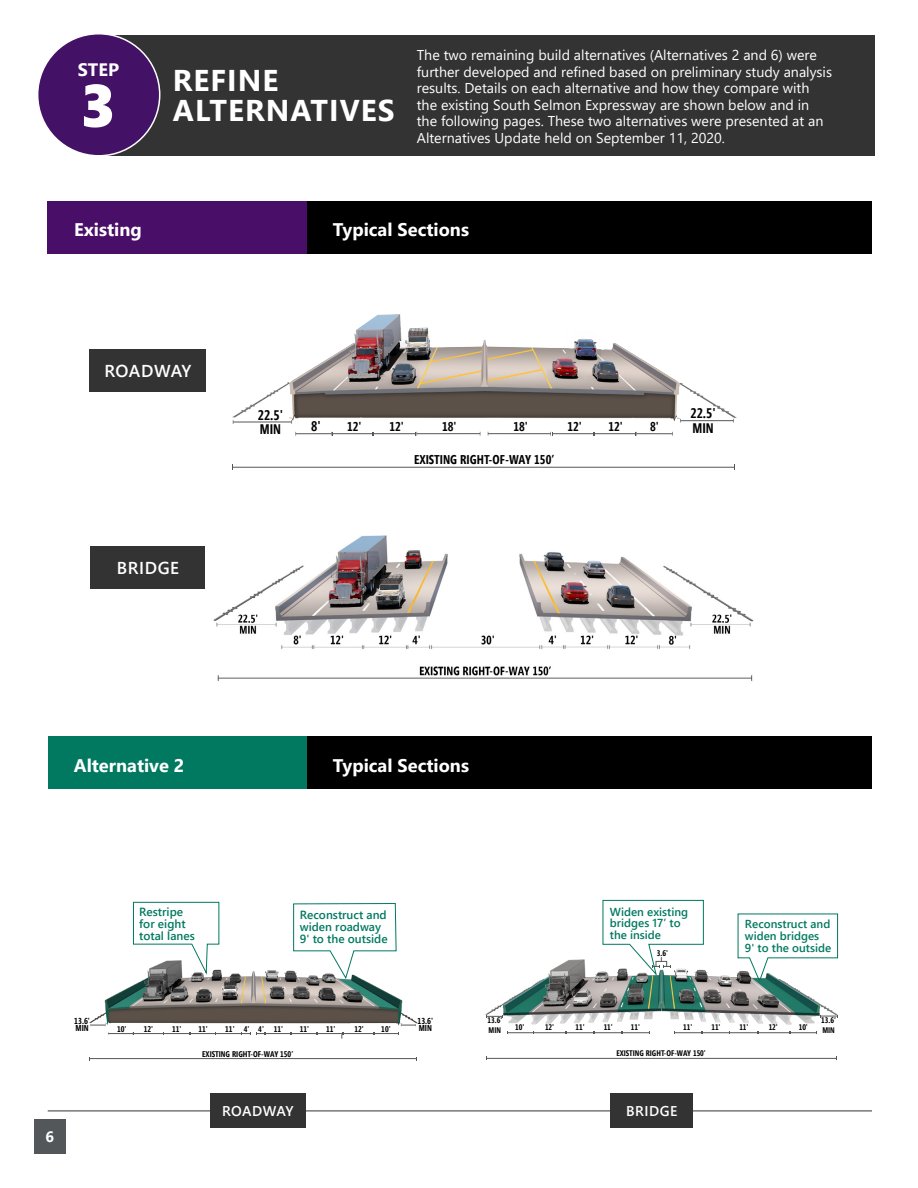
<style>
.page{position:relative;width:918px;height:1188px;background:#fff}
.page>*{position:absolute;margin:0;border:0;box-sizing:border-box;transform-origin:0 0}
.Heading_2_White{font:60px "Segoe UI Black";color:#fff}
.Heading_2_White-2{font:700 30px/30px "Segoe UI";letter-spacing:.035em;color:#fff}
.t1{font:700 18.3px "Segoe UI";color:#fff}
.Heading_2_White-3{font:700 18px "Segoe UI";color:#fff}
.H1_New{font:600 17.25px "Segoe UI";letter-spacing:.035em;color:#fff}
.t2{font:700 15px "Segoe UI";color:#fff}
.Body_Gray__Steps{font:14.25px/16.5px "Segoe UI";color:#fff}
.t3{font:600 14.1px "Segoe UI";letter-spacing:.035em;color:#fff}
.t4{font:700 13.8px/14.5px "Segoe Condensed";color:#000}
.t5{font:700 12.75px "Segoe Condensed";color:#000}
.t6{font:600 11.85px/11.9px "Segoe UI";color:#007960}
.t7{font:600 11.55px/11.6px "Segoe UI";color:#007960}
.t8{font:700 8.55px/7.1px "Segoe Condensed";color:#000}
.t9{font:700 8.25px "Segoe Condensed";color:#000}
.t10{font:700 8.1px/9.8px "Segoe Condensed";color:#000}
</style>
<div class="page">
<div style="left:34px;top:1120px;width:32px;height:34px;background:#53575a"></div>
<div style="left:98px;top:35px;width:776px;height:121px;background:#333"></div>
<img style="left:232px;top:314px;width:505px;height:122px">
<hr style="left:233px;top:467px;width:501px;height:1px;background:#53575a">
<hr style="left:296px;top:433px;width:35px;height:1px;background:#53575a">
<hr style="left:233px;top:422px;width:59px;height:1px;background:#53575a">
<hr style="left:680px;top:420px;width:54px;height:1px;background:#53575a">
<hr style="left:332px;top:433px;width:41px;height:1px;background:#53575a">
<hr style="left:374px;top:433px;width:42px;height:1px;background:#53575a">
<hr style="left:417px;top:433px;width:63px;height:1px;background:#53575a">
<hr style="left:637px;top:433px;width:35px;height:1px;background:#53575a">
<hr style="left:595px;top:433px;width:41px;height:1px;background:#53575a">
<hr style="left:552px;top:433px;width:42px;height:1px;background:#53575a">
<hr style="left:488px;top:433px;width:63px;height:1px;background:#53575a">
<img style="left:213px;top:535px;width:541px;height:146px">
<div style="left:306px;top:201px;width:566px;height:53px;background:#000"></div>
<div style="left:48px;top:201px;width:259px;height:53px;background:#490e67"></div>
<hr style="left:48px;top:1111px;width:824px;height:1px;background:#333">
<div style="left:306px;top:736px;width:566px;height:53px;background:#000"></div>
<div style="left:210px;top:1093px;width:96px;height:35px;background:#333"></div>
<div style="left:611px;top:1093px;width:82px;height:35px;background:#333"></div>
<div style="left:48px;top:736px;width:258px;height:53px;background:#007960"></div>
<img style="left:89px;top:969px;width:329px;height:66px">
<svg style="left:90px;top:1024px;width:16px;height:2px"></svg>
<svg style="left:401px;top:1024px;width:16px;height:2px"></svg>
<hr style="left:343px;top:1033px;width:31px;height:1px;background:#53575a">
<svg style="left:374px;top:1032px;width:25px;height:3px"></svg>
<hr style="left:90px;top:1058px;width:326px;height:1px;background:#53575a">
<svg style="left:108px;top:1032px;width:236px;height:7px"></svg>
<svg style="left:293px;top:903px;width:104px;height:77px"></svg>
<svg style="left:133px;top:901px;width:87px;height:75px"></svg>
<img style="left:485px;top:926px;width:354px;height:108px">
<svg style="left:486px;top:1015px;width:18px;height:3px"></svg>
<svg style="left:821px;top:1015px;width:17px;height:2px"></svg>
<hr style="left:487px;top:1058px;width:349px;height:1px;background:#53575a">
<hr style="left:534px;top:1032px;width:31px;height:1px;background:#53575a">
<svg style="left:565px;top:1032px;width:85px;height:2px"></svg>
<svg style="left:507px;top:1032px;width:28px;height:2px"></svg>
<hr style="left:758px;top:1032px;width:32px;height:1px;background:#53575a">
<svg style="left:789px;top:1032px;width:28px;height:2px"></svg>
<svg style="left:674px;top:1032px;width:85px;height:2px"></svg>
<svg style="left:737px;top:913px;width:101px;height:70px"></svg>
<svg style="left:602px;top:900px;width:102px;height:77px"></svg>
<div style="left:91px;top:546px;width:114px;height:43px;background:#333"></div>
<div style="left:90px;top:349px;width:116px;height:43px;background:#333"></div>
<div style="left:38px;top:34px;width:122px;height:122px;background:#431266;border-radius:50%"></div>
<div style="left:37px;top:33px;width:123px;height:124px;border:2px solid #fff;border-radius:50%"></div>
<p class="Heading_2_White-3" style="left:78px;top:52px;width:43px">STEP</p>
<p class="Heading_2_White" style="left:80px;top:62px;width:37px">3</p>
<p class="Heading_2_White-2" style="left:173px;top:63px;width:223px">REFINE<br>ALTERNATIVES</p>
<p class="Body_Gray__Steps" style="left:417px;top:46px;width:417px">The two remaining build alternatives (Alternatives 2 and 6) were further developed and refined based on preliminary study analysis results. Details on each alternative and how they compare with the existing South Selmon Expressway are shown below and in the following pages. These two alternatives were presented at an Alternatives Update held on September 11, 2020.</p>
<p class="t1" style="left:74px;top:213px;width:69px">Existing</p>
<p class="t1" style="left:333px;top:213px;width:138px">Typical Sections</p>
<p class="H1_New" style="left:104px;top:354px;width:89px">ROADWAY</p>
<p class="H1_New" style="left:117px;top:552px;width:64px">BRIDGE</p>
<p class="t4" style="left:258px;top:408px;width:27px">22.5'<br>MIN</p>
<p class="t4" style="left:691px;top:406px;width:27px">22.5'</p>
<p class="t4" style="left:311px;top:419px;width:11px">8'</p>
<p class="t5" style="left:347px;top:419px;width:16px">12'</p>
<p class="t5" style="left:389px;top:419px;width:16px">12'</p>
<p class="t5" style="left:442px;top:419px;width:16px">18'</p>
<p class="t5" style="left:513px;top:419px;width:16px">18'</p>
<p class="t5" style="left:567px;top:419px;width:16px">12'</p>
<p class="t5" style="left:609px;top:419px;width:16px">12'</p>
<p class="t5" style="left:650px;top:419px;width:10px">8'</p>
<p class="t4" style="left:692px;top:421px;width:23px">MIN</p>
<p class="t5" style="left:414px;top:452px;width:142px">EXISTING RIGHT-OF-WAY 150’</p>
<p class="t1" style="left:74px;top:748px;width:112px">Alternative 2</p>
<p class="t1" style="left:333px;top:748px;width:138px">Typical Sections</p>
<p class="t6" style="left:139px;top:905px;width:57px">Restripe for eight total lanes</p>
<p class="t6" style="left:300px;top:908px;width:89px">Reconstruct and widen roadway<br>9' to the outside</p>
<p class="t7" style="left:610px;top:905px;width:80px">Widen existing bridges 17’ to the inside</p>
<p class="t9" style="left:657px;top:948px;width:13px">3.6'</p>
<p class="t7" style="left:745px;top:918px;width:88px">Reconstruct and widen bridges<br>9' to the outside</p>
<p class="t2" style="left:45px;top:1123px;width:10px">6</p>
<p class="t8" style="left:74px;top:1018px;width:17px">13.6'<br>MIN</p>
<p class="t8" style="left:418px;top:1018px;width:17px">13.6'<br>MIN</p>
<p class="t9" style="left:117px;top:1024px;width:11px">10'</p>
<p class="t9" style="left:144px;top:1024px;width:11px">12'</p>
<p class="t9" style="left:172px;top:1024px;width:11px">11'</p>
<p class="t9" style="left:198px;top:1024px;width:11px">11'</p>
<p class="t9" style="left:225px;top:1024px;width:59px">11' 4' 4' 11'</p>
<p class="t9" style="left:300px;top:1024px;width:11px">11'</p>
<p class="t9" style="left:326px;top:1024px;width:11px">11'</p>
<p class="t9" style="left:354px;top:1024px;width:11px">12'</p>
<p class="t9" style="left:381px;top:1024px;width:11px">10'</p>
<p class="t9" style="left:202px;top:1049px;width:93px">EXISTING RIGHT-OF-WAY 150’</p>
<p class="t10" style="left:488px;top:1016px;width:16px">13.6'<br>MIN</p>
<p class="t10" style="left:821px;top:1016px;width:16px">13.6'<br>MIN</p>
<p class="t10" style="left:515px;top:1022px;width:11px">10'</p>
<p class="t10" style="left:545px;top:1022px;width:11px">12'</p>
<p class="t10" style="left:575px;top:1022px;width:11px">11'</p>
<p class="t10" style="left:604px;top:1022px;width:11px">11'</p>
<p class="t10" style="left:631px;top:1022px;width:11px">11'</p>
<p class="t10" style="left:683px;top:1022px;width:11px">11'</p>
<p class="t10" style="left:711px;top:1022px;width:11px">11'</p>
<p class="t10" style="left:739px;top:1022px;width:11px">11'</p>
<p class="t10" style="left:769px;top:1022px;width:11px">12'</p>
<p class="t10" style="left:799px;top:1022px;width:11px">10'</p>
<p class="t10" style="left:616px;top:1048px;width:91px">EXISTING RIGHT-OF-WAY 150’</p>
<p class="t3" style="left:222px;top:1097px;width:73px">ROADWAY</p>
<p class="t3" style="left:626px;top:1097px;width:53px">BRIDGE</p>
</div>
